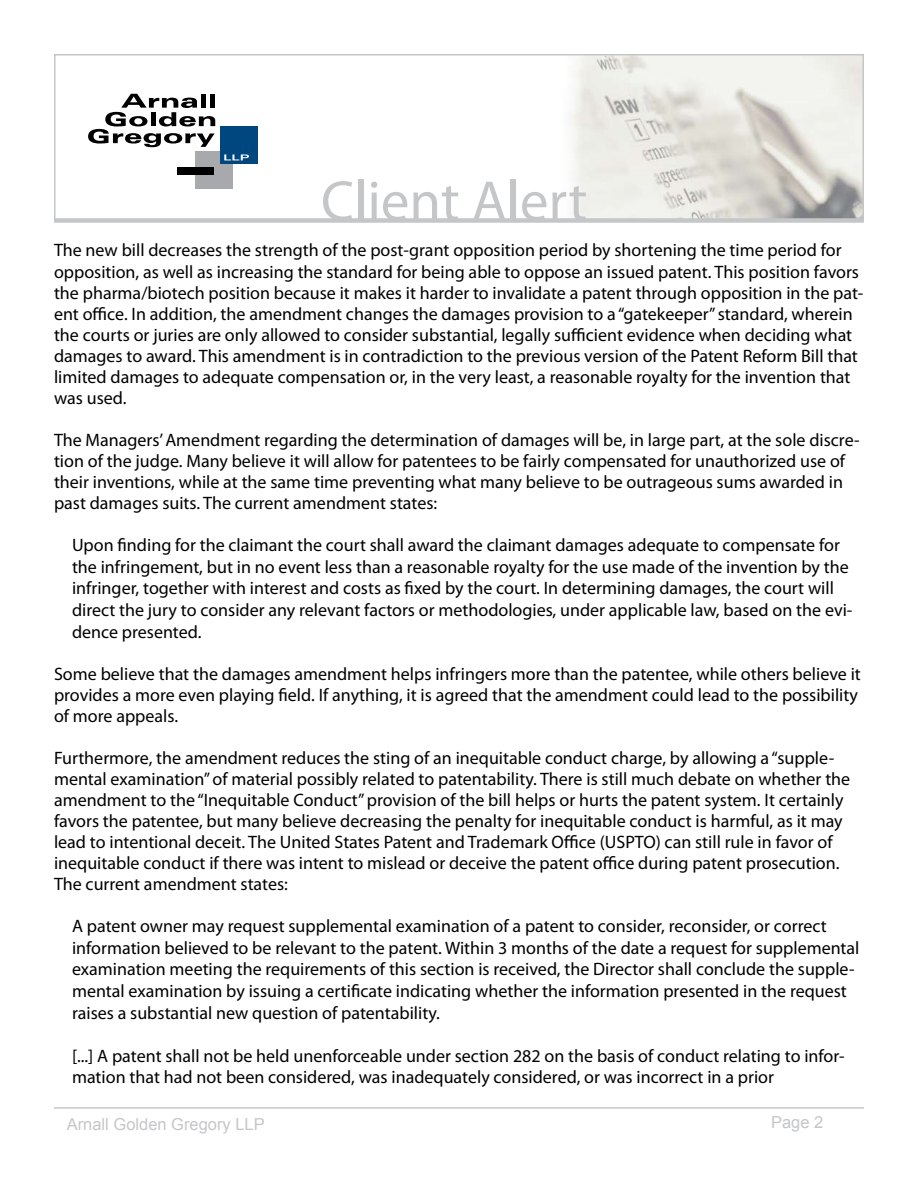
<style>
.page{position:relative;width:918px;height:1188px;background:#fff}
.page>*{position:absolute;margin:0;border:0;box-sizing:border-box;transform-origin:0 0}
.t1{font:57px "Myriad Pro";color:#c5c6c8}
.t2{font:18px/21px "Myriad Pro";color:#000}
.t3{font:16.5px "Arial";color:#c5c6c8}
</style>
<div class="page">
<hr style="left:54px;top:1107px;width:810px;height:2px;background:#c5c6c8">
<div style="left:54px;top:218px;width:810px;height:5px;background:#d3d4d5"></div>
<svg style="left:54px;top:54px;width:810px;height:168px"></svg>
<h1 class="t1" style="left:321px;top:166px;width:268px">Client Alert</h1>
<p class="t2" style="left:54px;top:240px;width:811px">The new bill decreases the strength of the post-grant opposition period by shortening the time period for opposition, as well as increasing the standard for being able to oppose an issued patent. This position favors the pharma/biotech position because it makes it harder to invalidate a patent through opposition in the pat&shy;ent office. In addition, the amendment changes the damages provision to a “gatekeeper” standard, wherein the courts or juries are only allowed to consider substantial, legally sufficient evidence when deciding what damages to award. This amendment is in contradiction to the previous version of the Patent Reform Bill that limited damages to adequate compensation or, in the very least, a reasonable royalty for the invention that was used.</p>
<p class="t2" style="left:54px;top:429px;width:807px">The Managers’ Amendment regarding the determination of damages will be, in large part, at the sole discre&shy;tion of the judge. Many believe it will allow for patentees to be fairly compensated for unauthorized use of their inventions, while at the same time preventing what many believe to be outrageous sums awarded in past damages suits. The current amendment states:</p>
<p class="t2" style="left:72px;top:534px;width:782px;line-height:21.6px">Upon finding for the claimant the court shall award the claimant damages adequate to compensate for the infringement, but in no event less than a reasonable royalty for the use made of the invention by the infringer, together with interest and costs as fixed by the court. In determining damages, the court will direct the jury to consider any relevant factors or methodologies, under applicable law, based on the evi&shy;dence presented.</p>
<p class="t2" style="left:54px;top:663px;width:808px">Some believe that the damages amendment helps infringers more than the patentee, while others believe it provides a more even playing field. If anything, it is agreed that the amendment could lead to the possibility of more appeals.</p>
<p class="t2" style="left:54px;top:747px;width:798px">Furthermore, the amendment reduces the sting of an inequitable conduct charge, by allowing a “supple&shy;mental examination” of material possibly related to patentability. There is still much debate on whether the amendment to the “Inequitable Conduct” provision of the bill helps or hurts the patent system. It certainly favors the patentee, but many believe decreasing the penalty for inequitable conduct is harmful, as it may lead to intentional deceit. The United States Patent and Trademark Office (USPTO) can still rule in favor of inequitable conduct if there was intent to mislead or deceive the patent office during patent prosecution.<br>The current amendment states:</p>
<p class="t2" style="left:72px;top:915px;width:789px;line-height:21.6px">A patent owner may request supplemental examination of a patent to consider, reconsider, or correct information believed to be relevant to the patent. Within 3 months of the date a request for supplemental examination meeting the requirements of this section is received, the Director shall conclude the supple&shy;mental examination by issuing a certificate indicating whether the information presented in the request raises a substantial new question of patentability.</p>
<p class="t2" style="left:72px;top:1045px;width:774px;line-height:21.6px">[...] A patent shall not be held unenforceable under section 282 on the basis of conduct relating to infor&shy;mation that had not been considered, was inadequately considered, or was incorrect in a prior</p>
<p class="t3" style="left:67px;top:1114px;width:200px">Arnall Golden Gregory LLP</p>
<p class="t3" style="left:771px;top:1111px;width:54px">Page 2</p>
</div>
